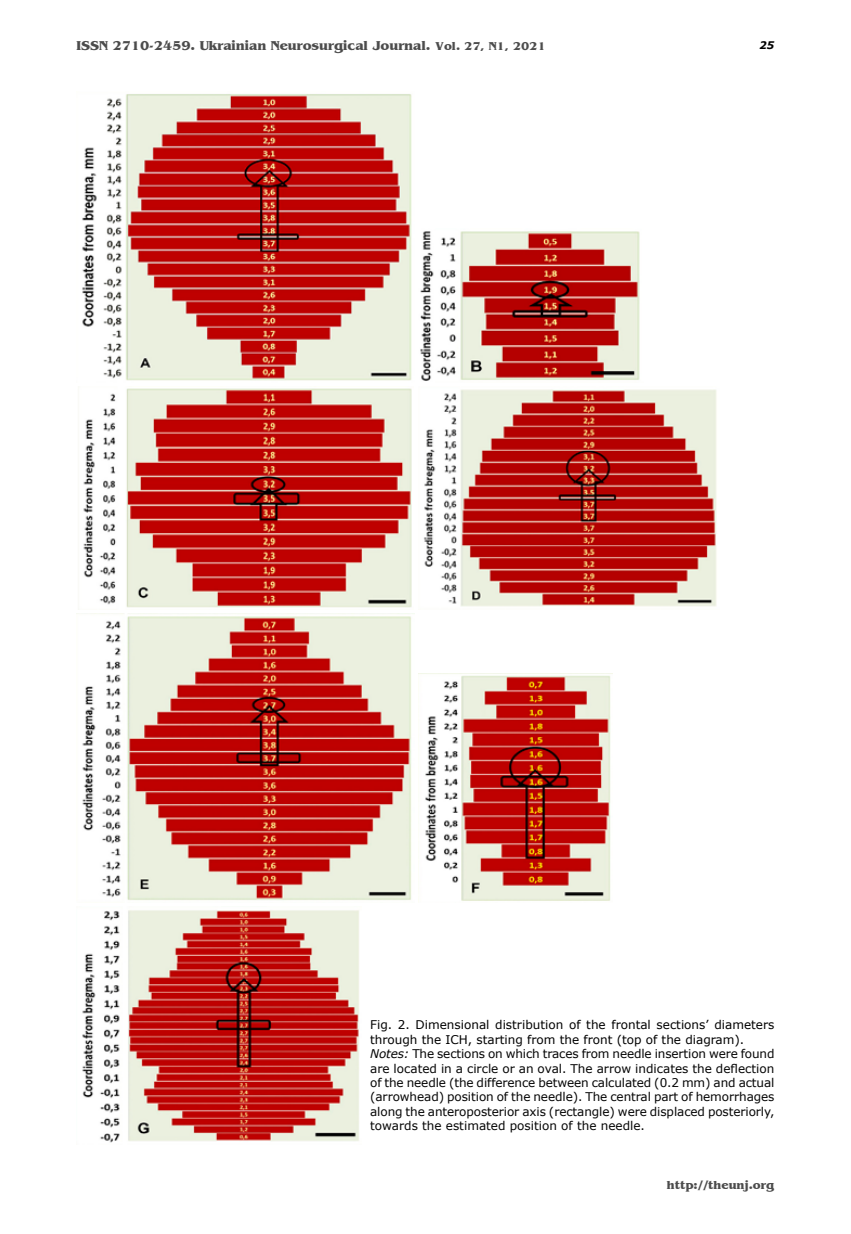
<style>
.page{position:relative;width:851px;height:1234px;background:#fff}
.page>*{position:absolute;margin:0;border:0;box-sizing:border-box;transform-origin:0 0}
.t1{font:700 13.5px "Benguiat";color:#4c4c4c}
.t2{font:12px/14.4px "Verdana";letter-spacing:-.005em;color:#050505}
.t3{font:700 12px "Benguiat";color:#4c4c4c}
.t4{font:italic 700 10.5px "Verdana";color:#000}
.s1{font-size:12px}
.s2{color:#000}
.s3{font-style:italic}
</style>
<div class="page">
<img style="left:82px;top:910px;width:278px;height:233px">
<img style="left:82px;top:94px;width:330px;height:287px">
<img style="left:420px;top:231px;width:220px;height:150px">
<img style="left:83px;top:388px;width:329px;height:220px">
<img style="left:424px;top:389px;width:293px;height:218px">
<img style="left:82px;top:616px;width:329px;height:284px">
<img style="left:418px;top:673px;width:194px;height:228px">
<p class="t1" style="left:77px;top:38px;width:470px">ISSN 2710-2459. Ukrainian Neurosurgical Journal. <span class="s1">Vol. 27, N1, 2021</span></p>
<p class="t4" style="left:759px;top:38px;width:16px">25</p>
<p class="t2" style="left:370px;top:1017px;width:406px"><span class="s2">Fig. 2. Dimensional distribution of the frontal sections’ diameters through the ICH, starting from the front (top of the diagram).<br></span><span class="s3">Notes:</span> The sections on which traces from needle insertion were found are located in a circle or an oval. The arrow indicates the deflection of the needle (the difference between calculated (0.2 mm) and actual (arrowhead) position of the needle). The central part of hemorrhages along the anteroposterior axis (rectangle) were displaced posteriorly, towards the estimated position of the needle.</p>
<p class="t3" style="left:667px;top:1178px;width:109px">http://theunj.org</p>
</div>
